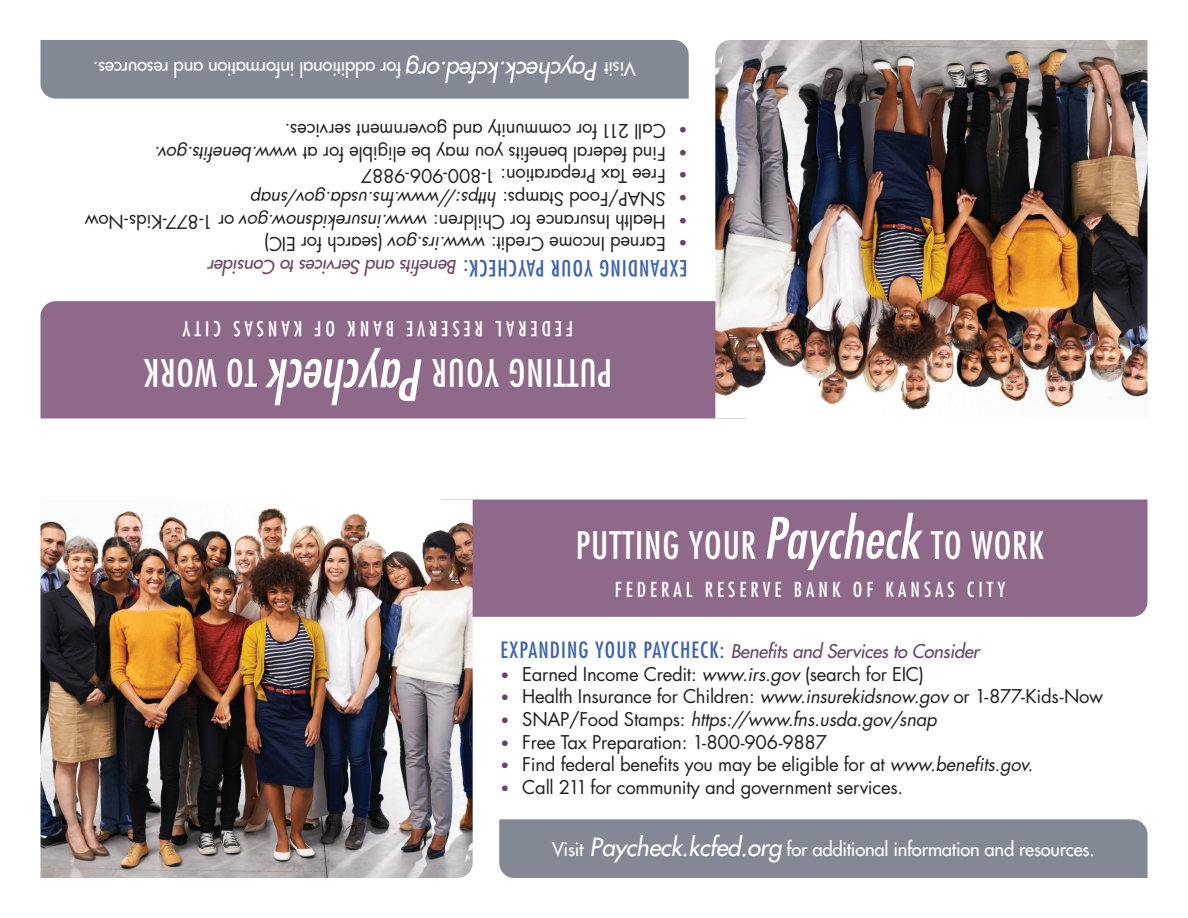
<style>
.page{position:relative;width:1188px;height:918px;background:#fff}
.page>*{position:absolute;margin:0;border:0;box-sizing:border-box;transform-origin:0 0}
.t1{font:italic condensed 55.35px "Futura Std";color:#fff}
.t2{font:condensed 36.9px "Futura Std";letter-spacing:.025em;color:#fff}
.t3{font:italic 500 24.3px "Futura Std";letter-spacing:-.015em;color:#fff}
.t4{font:condensed 21.9px "Futura Std";letter-spacing:.05em;color:#4063ac}
.t5{font:condensed 20.1px "Futura Std";letter-spacing:.2em;color:#fff}
.t6{font:18.45px "Futura Std";letter-spacing:-.015em;color:#231f20}
.t7{font:500 18.45px "Futura Std";letter-spacing:-.015em;color:#fff}
.t8{font:italic 18.45px "Futura Std";letter-spacing:-.015em;color:#231f20}
.t9{font:italic 500 18.45px "Futura Std";letter-spacing:-.015em;color:#694466}
.t10{font:15.15px "Futura Std";color:#694466}
.s1{font-style:italic}
.s2{font-style:normal}
.s3{font-style:italic;font-size:55.35px}
.s4{font-weight:400;font-style:normal;font-stretch:condensed;font-size:21.9px;color:#4063ac}
.s5{font-size:15.15px;color:#694466}
.s6{font-style:normal;font-size:15.15px;color:#694466}
.s7{font-style:italic;font-size:24.3px}
</style>
<div class="page">
<div style="left:473px;top:500px;width:675px;height:117px;background:#8e698a"></div>
<img style="left:40px;top:500px;width:433px;height:378px">
<div style="left:499px;top:819px;width:648px;height:59px;background:#838895"></div>
<div style="left:40px;top:301px;width:675px;height:117px;background:#8e698a"></div>
<div style="left:41px;top:40px;width:648px;height:59px;background:#838895"></div>
<img style="left:715px;top:40px;width:433px;height:378px">
<p class="t7" style="left:401px;top:81px;width:310px;rotate:-180deg">for additional information and resources.</p>
<h3 class="t3" style="left:598px;top:86px;width:193px;rotate:-180deg">Paycheck.kcfed.org</h3>
<p class="t7" style="left:636px;top:81px;width:33px;rotate:-180deg">Visit</p>
<p class="t6" style="left:666px;top:143px;width:382px;rotate:-180deg">Call 211 for community and government services.</p>
<p class="t10" style="left:688px;top:139px;width:10px;rotate:-180deg">•</p>
<p class="t6" style="left:666px;top:165px;width:512px;rotate:-180deg">Find federal benefits you may be eligible for at <span class="s1">www.benefits.gov.</span></p>
<p class="t10" style="left:688px;top:162px;width:10px;rotate:-180deg">•</p>
<p class="t6" style="left:666px;top:188px;width:306px;rotate:-180deg">Free Tax Preparation: 1-800-906-9887</p>
<p class="t10" style="left:688px;top:185px;width:10px;rotate:-180deg">•</p>
<p class="t8" style="left:666px;top:211px;width:416px;rotate:-180deg"><span class="s2">SNAP/Food Stamps:</span> https://www.fns.usda.gov/snap</p>
<p class="t10" style="left:688px;top:207px;width:10px;rotate:-180deg">•</p>
<p class="t6" style="left:666px;top:233px;width:583px;rotate:-180deg">Health Insurance for Children: <span class="s1">www.insurekidsnow.gov</span> or 1-877-Kids-Now</p>
<p class="t10" style="left:688px;top:230px;width:10px;rotate:-180deg">•</p>
<p class="t6" style="left:666px;top:256px;width:403px;rotate:-180deg">Earned Income Credit: <span class="s1">www.irs.gov</span> (search for EIC)</p>
<p class="t10" style="left:688px;top:253px;width:10px;rotate:-180deg">•</p>
<p class="t9" style="left:457px;top:278px;width:250px;rotate:-180deg">Benefits and Services to Consider</p>
<p class="t4" style="left:688px;top:281px;width:225px;rotate:-180deg">EXPANDING YOUR PAYCHECK:</p>
<p class="t5" style="left:573px;top:340px;width:392px;rotate:-180deg">FEDERAL RESERVE BANK OF KANSAS CITY</p>
<h2 class="t2" style="left:257px;top:395px;width:114px;rotate:-180deg">TO WORK</h2>
<h1 class="t1" style="left:425px;top:413px;width:159px;rotate:-180deg">Paycheck</h1>
<h2 class="t2" style="left:612px;top:395px;width:182px;rotate:-180deg">PUTTING YOUR</h2>
<h2 class="t2" style="left:576px;top:523px;width:470px">PUTTING YOUR <span class="s3">Paycheck</span> TO WORK</h2>
<p class="t5" style="left:615px;top:578px;width:392px">FEDERAL RESERVE BANK OF KANSAS CITY</p>
<p class="t9" style="left:500px;top:640px;width:480px"><span class="s4">EXPANDING YOUR PAYCHECK:</span> Benefits and Services to Consider</p>
<p class="t6" style="left:500px;top:662px;width:425px"><span class="s5">•</span> Earned Income Credit: <span class="s1">www.irs.gov</span> (search for EIC)</p>
<p class="t6" style="left:500px;top:685px;width:604px"><span class="s5">•</span> Health Insurance for Children: <span class="s1">www.insurekidsnow.gov</span> or 1-877-Kids-Now</p>
<p class="t8" style="left:500px;top:707px;width:438px"><span class="s6">•</span> <span class="s2">SNAP/Food Stamps:</span> https://www.fns.usda.gov/snap</p>
<p class="t6" style="left:500px;top:730px;width:328px"><span class="s5">•</span> Free Tax Preparation: 1-800-906-9887</p>
<p class="t6" style="left:500px;top:753px;width:534px"><span class="s5">•</span> Find federal benefits you may be eligible for at <span class="s1">www.benefits.gov.</span></p>
<p class="t6" style="left:500px;top:775px;width:404px"><span class="s5">•</span> Call 211 for community and government services.</p>
<p class="t7" style="left:552px;top:837px;width:544px">Visit <span class="s7">Paycheck.kcfed.org</span> for additional information and resources.</p>
</div>
